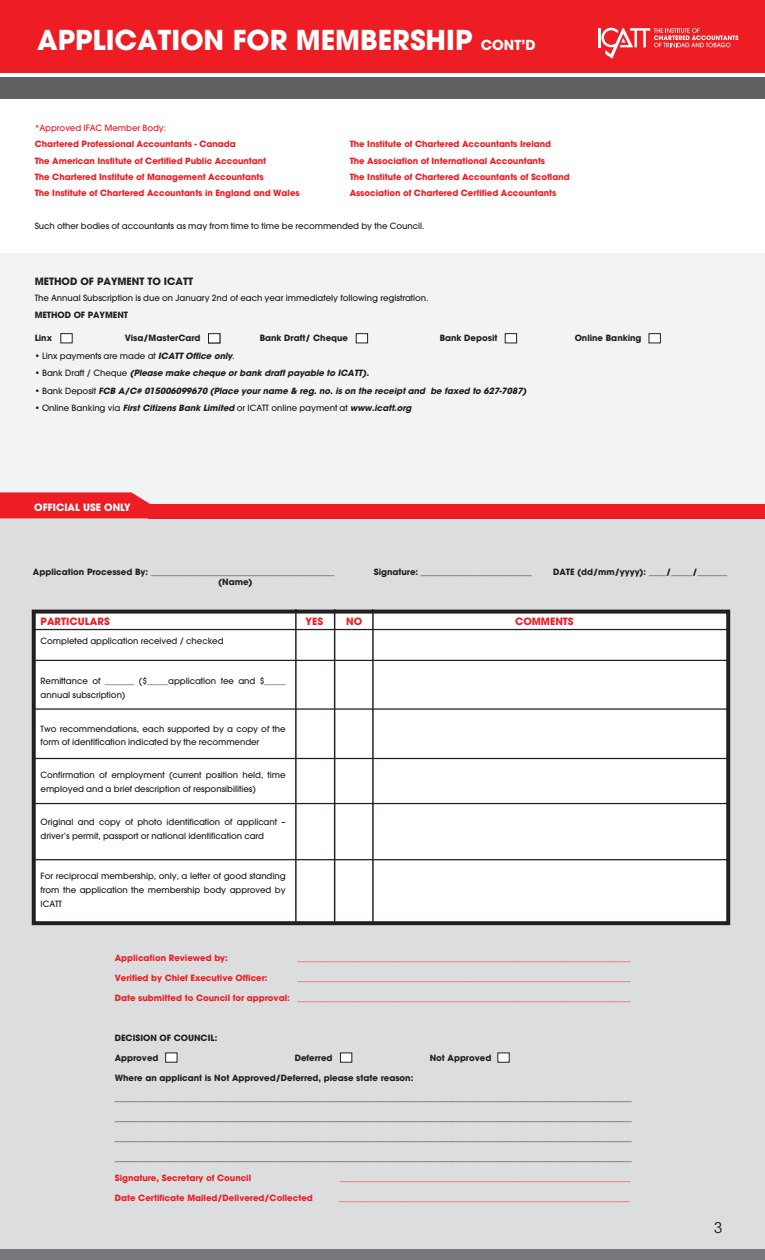
<style>
.page{position:relative;width:765px;height:1260px;background:#fff}
.page>*{position:absolute;margin:0;border:0;box-sizing:border-box;transform-origin:0 0}
.t1{font:700 27.25px "Avant Garde";color:#fff}
.t2{font:condensed 15px "Avant Garde";color:#231f20}
.t3{font:700 10px "Avant Garde";color:#ee1d23}
.t4{font:700 10px "Avant Garde";color:#231f20}
.t5{font:700 10px "Avant Garde";color:#fff}
.t6{font:700 8.5px "Avant Garde";letter-spacing:-.005em;color:#ee1d23}
.t7{font:700 8.5px/10.2px "Avant Garde";color:#231f20}
.t8{font:500 8.5px/13.8px "Avant Garde";letter-spacing:-.005em;color:#231f20}
.t9{font:italic 700 8.5px "Avant Garde";letter-spacing:-.005em;color:#231f20}
.t10{font:500 8.5px "Avant Garde";letter-spacing:-.005em;color:#ee1d23}
.s1{font-size:13.75px}
.s2{font-weight:700;font-style:italic}
.s3{font-weight:500;font-style:normal}
</style>
<div class="page">
<div style="left:0;top:253px;width:765px;height:258px;background:#f2f3f4"></div>
<div style="left:0;top:518px;width:765px;height:731px;background:#dcdddf"></div>
<div style="left:0;top:492px;width:150px;height:26px;background:#ee1d23"></div>
<div style="left:149px;top:504px;width:616px;height:14px;background:#ee1d23"></div>
<div style="left:0;top:1249px;width:765px;height:11px;background:#76787b"></div>
<div style="left:0;top:78px;width:765px;height:21px;background:#616164"></div>
<div style="left:0;top:0;width:765px;height:72px;background:#ee1d23"></div>
<hr style="left:598px;top:28px;width:3px;height:19px;background:#fff">
<svg style="left:601px;top:28px;width:137px;height:31px"></svg>
<div style="left:61px;top:334px;width:11px;height:9px;background:#fff"></div>
<div style="left:60px;top:333px;width:13px;height:10px;border:1px solid #231f20"></div>
<div style="left:209px;top:334px;width:11px;height:9px;background:#fff"></div>
<div style="left:208px;top:333px;width:12px;height:10px;border:1px solid #231f20"></div>
<div style="left:356px;top:334px;width:12px;height:9px;background:#fff"></div>
<div style="left:356px;top:333px;width:12px;height:10px;border:1px solid #231f20"></div>
<div style="left:505px;top:334px;width:12px;height:9px;background:#fff"></div>
<div style="left:505px;top:333px;width:12px;height:10px;border:1px solid #231f20"></div>
<div style="left:649px;top:334px;width:11px;height:9px;background:#fff"></div>
<div style="left:649px;top:333px;width:12px;height:10px;border:1px solid #231f20"></div>
<div style="left:165px;top:1053px;width:12px;height:10px;background:#fff;border:1px solid #231f20"></div>
<div style="left:340px;top:1053px;width:12px;height:10px;background:#fff;border:1px solid #231f20"></div>
<div style="left:497px;top:1053px;width:13px;height:10px;background:#fff;border:1px solid #231f20"></div>
<div style="left:32px;top:610px;width:698px;height:315px;background:#fff;border:4px solid #231f20"></div>
<hr style="left:33px;top:629px;width:695px;height:1px;background:#231f20">
<hr style="left:33px;top:660px;width:695px;height:1px;background:#231f20">
<hr style="left:33px;top:708px;width:695px;height:2px;background:#231f20">
<hr style="left:33px;top:803px;width:695px;height:1px;background:#231f20">
<hr style="left:33px;top:758px;width:695px;height:1px;background:#231f20">
<hr style="left:33px;top:859px;width:695px;height:1px;background:#231f20">
<hr style="left:295px;top:609px;width:2px;height:314px;background:#231f20">
<hr style="left:334px;top:609px;width:1px;height:314px;background:#231f20">
<hr style="left:372px;top:609px;width:2px;height:314px;background:#231f20">
<h1 class="t1" style="left:37px;top:22px;width:500px">APPLICATION FOR MEMBERSHIP <span class="s1">CONT’D</span></h1>
<p class="t10" style="left:35px;top:123px;width:133px">*Approved IFAC Member Body:</p>
<p class="t6" style="left:35px;top:139px;width:203px">Chartered Professional Accountants - Canada</p>
<p class="t6" style="left:350px;top:139px;width:203px">The Institute of Chartered Accountants Ireland</p>
<p class="t6" style="left:35px;top:155px;width:233px">The American Institute of Certified Public Accountant</p>
<p class="t6" style="left:350px;top:155px;width:197px">The Association of International Accountants</p>
<p class="t6" style="left:35px;top:171px;width:231px">The Chartered Institute of Management Accountants</p>
<p class="t6" style="left:350px;top:171px;width:222px">The Institute of Chartered Accountants of Scotland</p>
<p class="t6" style="left:35px;top:187px;width:267px">The Institute of Chartered Accountants in England and Wales</p>
<p class="t6" style="left:350px;top:187px;width:208px">Association of Chartered Certified Accountants</p>
<p class="t8" style="left:35px;top:219px;width:391px">Such other bodies of accountants as may from time to time be recommended by the Council.</p>
<p class="t4" style="left:35px;top:275px;width:160px">METHOD OF PAYMENT TO ICATT</p>
<p class="t8" style="left:35px;top:291px;width:395px">The Annual Subscription is due on January 2nd of each year immediately following registration.</p>
<p class="t7" style="left:35px;top:309px;width:95px">METHOD OF PAYMENT</p>
<p class="t7" style="left:35px;top:333px;width:19px">Linx</p>
<p class="t7" style="left:125px;top:333px;width:77px">Visa/MasterCard</p>
<p class="t7" style="left:260px;top:333px;width:90px">Bank Draft/ Cheque</p>
<p class="t7" style="left:440px;top:333px;width:59px">Bank Deposit</p>
<p class="t7" style="left:575px;top:333px;width:68px">Online Banking</p>
<p class="t8" style="left:35px;top:349px;width:202px">• Linx payments are made at <span class="s2">ICATT Office only</span>.</p>
<p class="t9" style="left:35px;top:368px;width:336px"><span class="s3">• Bank Draft / Cheque</span> (Please make cheque or bank draft payable to ICATT).</p>
<p class="t9" style="left:35px;top:385px;width:493px"><span class="s3">• Bank Deposit</span> FCB A/C# 015006099670 (Place your name &amp; reg. no. is on the receipt and be faxed to 627-7087)</p>
<p class="t8" style="left:35px;top:401px;width:378px">• Online Banking via <span class="s2">First Citizens Bank Limited</span> or ICATT online payment at <span class="s2">www.icatt.org</span></p>
<p class="t5" style="left:34px;top:501px;width:98px">OFFICIAL USE ONLY</p>
<p class="t7" style="left:218px;top:566px;width:118px;text-indent:-185px">Application Processed By: ___________________________________________ (Name)</p>
<p class="t7" style="left:374px;top:566px;width:160px">Signature: __________________________</p>
<p class="t7" style="left:553px;top:566px;width:176px">DATE (dd/mm/yyyy): ____/_____/_______</p>
<p class="t3" style="left:41px;top:615px;width:71px">PARTICULARS</p>
<p class="t3" style="left:306px;top:615px;width:19px">YES</p>
<p class="t3" style="left:346px;top:615px;width:18px">NO</p>
<p class="t3" style="left:515px;top:615px;width:60px">COMMENTS</p>
<p class="t8" style="left:41px;top:634px;width:185px">Completed application received / checked</p>
<p class="t8" style="left:41px;top:674px;width:247px">Remittance of _______ ($_____application fee and $_____ annual subscription)</p>
<p class="t8" style="left:41px;top:722px;width:247px">Two recommendations, each supported by a copy of the form of identification indicated by the recommender</p>
<p class="t8" style="left:41px;top:768px;width:247px">Confirmation of employment (current position held, time employed and a brief description of responsibilities)</p>
<p class="t8" style="left:41px;top:815px;width:247px">Original and copy of photo identification of applicant – driver’s permit, passport or national identification card</p>
<p class="t8" style="left:41px;top:869px;width:247px;text-align:justify">For reciprocal membership, only, a letter of good standing from the application the membership body approved by ICATT</p>
<p class="t6" style="left:115px;top:952px;width:115px">Application Reviewed by:</p>
<p class="t6" style="left:297px;top:952px;width:335px">______________________________________________________________________________</p>
<p class="t6" style="left:115px;top:972px;width:154px">Verified by Chief Executive Officer:</p>
<p class="t6" style="left:297px;top:972px;width:335px">______________________________________________________________________________</p>
<p class="t6" style="left:115px;top:992px;width:517px">Date submitted to Council for approval: ______________________________________________________________________________</p>
<p class="t7" style="left:115px;top:1033px;width:104px">DECISION OF COUNCIL:</p>
<p class="t7" style="left:115px;top:1053px;width:45px">Approved</p>
<p class="t7" style="left:295px;top:1053px;width:39px">Deferred</p>
<p class="t7" style="left:430px;top:1053px;width:63px">Not Approved</p>
<p class="t7" style="left:115px;top:1073px;width:300px">Where an applicant is Not Approved/Deferred, please state reason:</p>
<p class="t7" style="left:115px;top:1093px;width:519px">_________________________________________________________________________________________________________________________</p>
<p class="t7" style="left:115px;top:1113px;width:519px">_________________________________________________________________________________________________________________________</p>
<p class="t7" style="left:115px;top:1133px;width:519px">_________________________________________________________________________________________________________________________</p>
<p class="t7" style="left:115px;top:1153px;width:519px">_________________________________________________________________________________________________________________________</p>
<p class="t6" style="left:115px;top:1172px;width:138px">Signature, Secretary of Council</p>
<p class="t6" style="left:340px;top:1172px;width:292px">____________________________________________________________________</p>
<p class="t6" style="left:115px;top:1192px;width:200px">Date Certificate Mailed/Delivered/Collected</p>
<p class="t6" style="left:339px;top:1192px;width:292px">____________________________________________________________________</p>
<h2 class="t2" style="left:714px;top:1218px;width:10px">3</h2>
</div>
